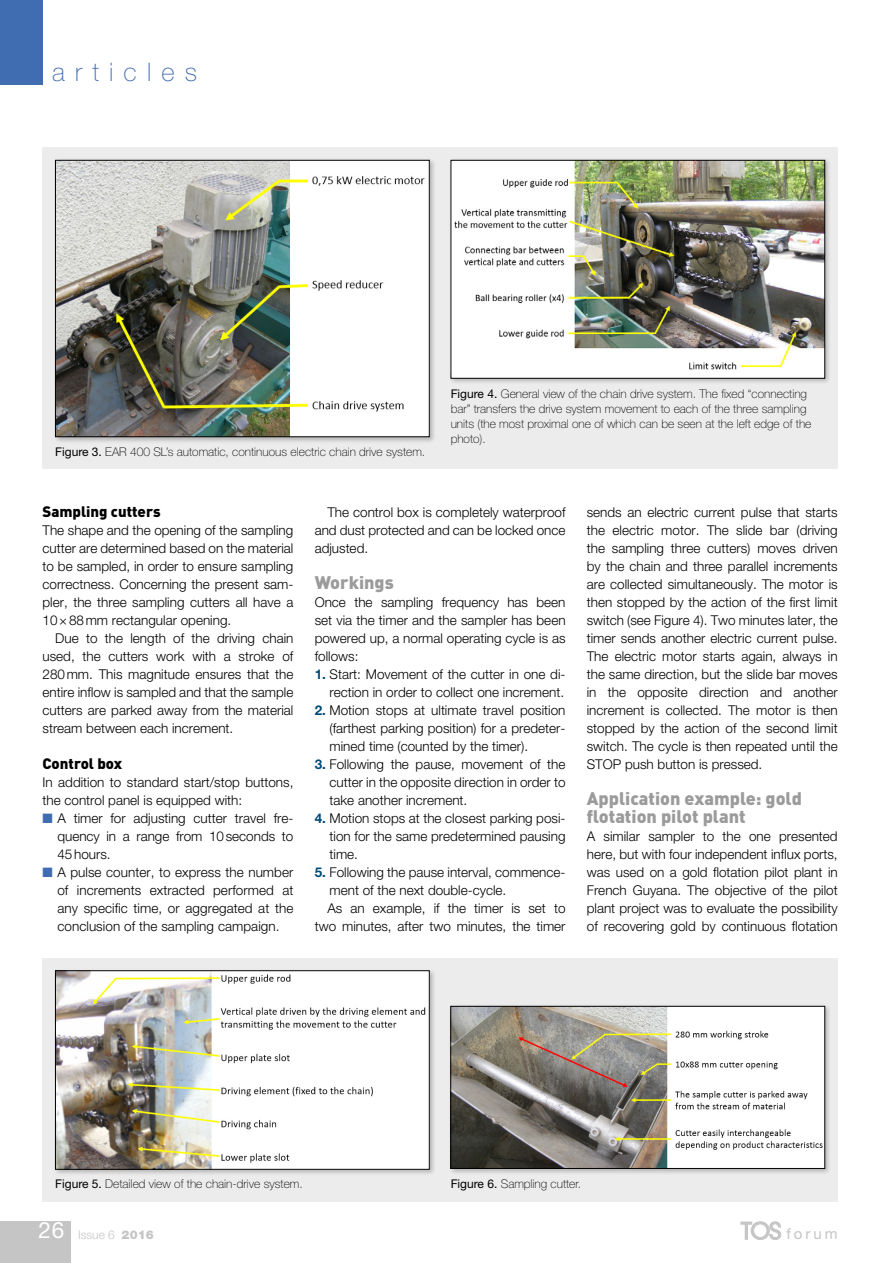
<style>
.page{position:relative;width:893px;height:1263px;background:#fff}
.page>*{position:absolute;margin:0;border:0;box-sizing:border-box;transform-origin:0 0}
.t1{font:100 25.5px "Helvetica Neue LT Std";letter-spacing:.4em;color:#406cb1}
.t2{font:900 18px/18px "DINOT";color:#9c9b9b}
.t3{font:900 15px "DINOT";color:#000}
.t4{font:15px "Helvetica Neue LT Std";letter-spacing:.2em;color:#c5c5c5}
.t5{font:300 13.5px/18px "Helvetica Neue";color:#000;text-align:justify}
.t6{font:100 12px/15px "Helvetica Neue LT Std";color:#000}
.t7{font:300 12px "Helvetica Neue";color:#c5c5c5}
.s1{font-weight:400}
.s2{color:#406cb1}
.s3{font-family:"Helvetica Neue LT Std";font-weight:700;color:#004a78}
.s4{font-family:"Helvetica Neue LT Std";font-weight:400;font-size:22.5px;color:#fff}
.s5{font-family:"Helvetica Neue LT Std";font-weight:900}
.s6{font-family:"DIN Neuzeit Grotesk Std";font-weight:300;font-size:22.5px}
</style>
<div class="page">
<div style="left:0;top:0;width:43px;height:85px;background:#406cb1"></div>
<div style="left:0;top:1221px;width:71px;height:42px;background:#c5c5c5"></div>
<svg style="left:740px;top:1221px;width:42px;height:19px"></svg>
<div style="left:43px;top:147px;width:795px;height:322px;background:#ececec"></div>
<div style="left:43px;top:958px;width:795px;height:243px;background:#ececec"></div>
<div style="left:53px;top:968px;width:383px;height:208px;background:#000;opacity:.25"></div>
<img style="left:57px;top:972px;width:370px;height:195px">
<div style="left:55px;top:970px;width:374px;height:199px;border:1px solid #000"></div>
<div style="left:448px;top:1003px;width:383px;height:172px;background:#000;opacity:.25"></div>
<img style="left:453px;top:1008px;width:370px;height:158px">
<div style="left:451px;top:1006px;width:374px;height:162px;border:1px solid #000"></div>
<div style="left:448px;top:158px;width:384px;height:227px;background:#000;opacity:.25"></div>
<img style="left:453px;top:162px;width:370px;height:210px">
<div style="left:451px;top:160px;width:374px;height:218px;border:1px solid #000"></div>
<div style="left:53px;top:158px;width:383px;height:286px;background:#000;opacity:.25"></div>
<img style="left:57px;top:162px;width:370px;height:273px">
<div style="left:55px;top:160px;width:374px;height:277px;border:1px solid #000"></div>
<h1 class="t1" style="left:52px;top:57px;width:147px">articles</h1>
<p class="t6" style="left:55px;top:444px;width:371px"><span class="s1">Figure 3.</span> EAR 400 SL’s automatic, continuous electric chain drive system.</p>
<p class="t6" style="left:451px;top:386px;width:362px"><span class="s1">Figure 4.</span> General view of the chain drive system. The fixed “connecting bar” transfers the drive system movement to each of the three sampling units (the most proximal one of which can be seen at the left edge of the photo).</p>
<p class="t3" style="left:43px;top:501px;width:120px">Sampling cutters</p>
<p class="t5" style="left:43px;top:521px;width:252px">The shape and the opening of the sampling cutter are determined based on the material to be sampled, in order to ensure sampling correctness. Concerning the present sam&shy;pler, the three sampling cutters all have a 10×88mm rectangular opening.</p>
<p class="t5" style="left:43px;top:629px;width:252px;text-indent:13px">Due to the length of the driving chain used, the cutters work with a stroke of 280mm. This magnitude ensures that the entire inflow is sampled and that the sample cutters are parked away from the material stream between each increment.</p>
<p class="t3" style="left:43px;top:753px;width:81px">Control box</p>
<p class="t5" style="left:43px;top:773px;width:252px">In addition to standard start/stop buttons, the control panel is equipped with:</p>
<p class="t5" style="left:57px;top:809px;width:238px;text-indent:-15px"><span class="s2">■</span> A timer for adjusting cutter travel fre&shy;quency in a range from 10seconds to 45hours.</p>
<p class="t5" style="left:57px;top:863px;width:238px;text-indent:-15px"><span class="s2">■</span> A pulse counter, to express the number of increments extracted performed at any specific time, or aggregated at the conclusion of the sampling campaign.</p>
<p class="t5" style="left:315px;top:503px;width:252px;text-indent:13px">The control box is completely waterproof and dust protected and can be locked once adjusted.</p>
<h2 class="t2" style="left:315px;top:573px;width:81px">Workings</h2>
<p class="t5" style="left:315px;top:593px;width:252px">Once the sampling frequency has been set via the timer and the sampler has been powered up, a normal operating cycle is as follows:</p>
<p class="t5" style="left:315px;top:665px;width:252px;text-align:right"><span class="s3">1.</span> Start: Movement of the cutter in one di&shy;rection in order to collect one increment.</p>
<p class="t5" style="left:330px;top:701px;width:237px;text-indent:-15px"><span class="s3">2.</span> Motion stops at ultimate travel position (farthest parking position) for a predeter&shy;mined time (counted by the timer).</p>
<p class="t5" style="left:330px;top:755px;width:237px;text-indent:-15px"><span class="s3">3.</span> Following the pause, movement of the cutter in the opposite direction in order to take another increment.</p>
<p class="t5" style="left:330px;top:809px;width:237px;text-indent:-15px"><span class="s3">4.</span> Motion stops at the closest parking posi&shy;tion for the same predetermined pausing time.</p>
<p class="t5" style="left:315px;top:863px;width:252px"><span class="s3">5.</span> Following the pause interval, commence-</p>
<p class="t5" style="left:330px;top:881px;width:178px">ment of the next double-cycle.</p>
<p class="t5" style="left:327px;top:899px;width:240px">As an example, if the timer is set to</p>
<p class="t5" style="left:315px;top:917px;width:252px">two minutes, after two minutes, the timer</p>
<p class="t5" style="left:587px;top:503px;width:252px">sends an electric current pulse that starts the electric motor. The slide bar (driving the sampling three cutters) moves driven by the chain and three parallel increments are collected simultaneously. The motor is then stopped by the action of the first limit switch (see Figure 4). Two minutes later, the timer sends another electric current pulse.<br>The electric motor starts again, always in the same direction, but the slide bar moves in the opposite direction and another increment is collected. The motor is then stopped by the action of the second limit switch. The cycle is then repeated until the STOP push button is pressed.</p>
<h2 class="t2" style="left:587px;top:789px;width:217px">Application example: gold flotation pilot plant</h2>
<p class="t5" style="left:587px;top:827px;width:252px">A similar sampler to the one presented here, but with four independent influx ports, was used on a gold flotation pilot plant in French Guyana. The objective of the pilot plant project was to evaluate the possibility of recovering gold by continuous flotation</p>
<p class="t6" style="left:55px;top:1176px;width:249px"><span class="s1">Figure 5.</span> Detailed view of the chain-drive system.</p>
<p class="t6" style="left:451px;top:1176px;width:132px"><span class="s1">Figure 6.</span> Sampling cutter.</p>
<p class="t7" style="left:39px;top:1228px;width:117px"><span class="s4">26</span> Issue 6 <span class="s5">2016</span></p>
<p class="t4" style="left:741px;top:1225px;width:99px"><span class="s6">TOS</span> forum</p>
</div>
